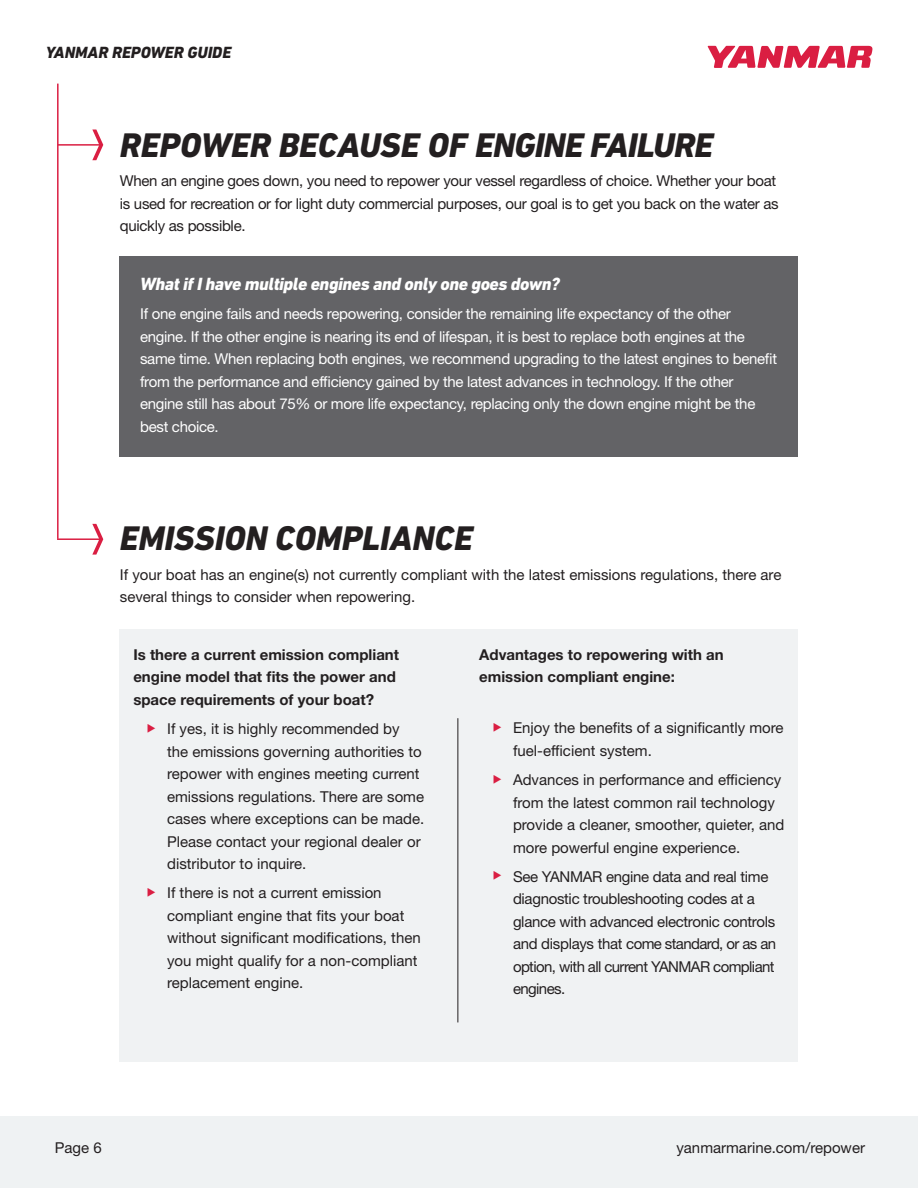
<style>
.page{position:relative;width:918px;height:1188px;background:#fff}
.page>*{position:absolute;margin:0;border:0;box-sizing:border-box;transform-origin:0 0}
.HEADLINE{font:italic 800 34.8px "DIN Next LT Pro";color:#231f20}
.t1{font:italic 800 18px "DIN Next LT Pro";letter-spacing:-.02em;color:#fff}
.t2{font:italic 800 16.5px "DIN Next LT Pro";color:#231f20}
.t3{font:15px/22.5px "Helvetica Neue LT Std";color:#231f20}
.t4{font:15px/22.5px "Helvetica Neue LT Std";letter-spacing:-.02em;color:#fff}
.t5{font:15px/22.5px "Helvetica Neue LT Std";letter-spacing:-.02em;color:#231f20}
.t6{font:700 15px/22.5px "Helvetica Neue LT Std";color:#231f20}
</style>
<div class="page">
<svg style="left:708px;top:46px;width:165px;height:22px"></svg>
<div style="left:0;top:1117px;width:918px;height:71px;background:#eff2f3"></div>
<div style="left:120px;top:629px;width:678px;height:433px;background:#f0f2f3"></div>
<div style="left:120px;top:256px;width:678px;height:200px;background:#636366"></div>
<hr style="left:57px;top:84px;width:2px;height:455px;background:#da1e42">
<hr style="left:57px;top:538px;width:45px;height:2px;background:#da1e42">
<svg style="left:92px;top:130px;width:11px;height:30px"></svg>
<svg style="left:92px;top:524px;width:11px;height:31px"></svg>
<hr style="left:458px;top:718px;width:1px;height:304px;background:#231f20">
<hr style="left:58px;top:144px;width:44px;height:2px;background:#da1e42">
<p class="t2" style="left:46px;top:43px;width:187px">YANMAR REPOWER GUIDE</p>
<p class="HEADLINE" style="left:120px;top:124px;width:595px">REPOWER BECAUSE OF ENGINE FAILURE</p>
<p class="t5" style="left:120px;top:169px;width:660px">When an engine goes down, you need to repower your vessel regardless of choice. Whether your boat is used for recreation or for light duty commercial purposes, our goal is to get you back on the water as quickly as possible.</p>
<p class="t1" style="left:140px;top:273px;width:421px">What if I have multiple engines and only one goes down?</p>
<p class="t4" style="left:140px;top:302px;width:639px">If one engine fails and needs repowering, consider the remaining life expectancy of the other engine. If the other engine is nearing its end of lifespan, it is best to replace both engines at the same time. When replacing both engines, we recommend upgrading to the latest engines to benefit from the performance and efficiency gained by the latest advances in technology. If the other engine still has about 75% or more life expectancy, replacing only the down engine might be the best choice.</p>
<p class="HEADLINE" style="left:120px;top:518px;width:354px">EMISSION COMPLIANCE</p>
<p class="t3" style="left:120px;top:563px;width:663px">If your boat has an engine(s) not currently compliant with the latest emissions regulations, there are several things to consider when repowering.</p>
<p class="t6" style="left:133px;top:643px;width:267px">Is there a current emission compliant engine model that fits the power and space requirements of your boat?</p>
<p class="t3" style="left:167px;top:717px;width:259px;text-indent:-20px"><sup>◆</sup> If yes, it is highly recommended by the emissions governing authorities to repower with engines meeting current emissions regulations. There are some cases where exceptions can be made.<br>Please contact your regional dealer or distributor to inquire.</p>
<p class="t3" style="left:167px;top:882px;width:255px;text-indent:-20px"><sup>◆</sup> If there is not a current emission compliant engine that fits your boat without significant modifications, then you might qualify for a non-compliant replacement engine.</p>
<p class="t6" style="left:479px;top:643px;width:246px">Advantages to repowering with an emission compliant engine:</p>
<p class="t3" style="left:513px;top:717px;width:272px;text-indent:-20px"><sup>◆</sup> Enjoy the benefits of a significantly more fuel-efficient system.</p>
<p class="t3" style="left:513px;top:768px;width:273px;text-indent:-20px"><sup>◆</sup> Advances in performance and efficiency from the latest common rail technology provide a cleaner, smoother, quieter, and more powerful engine experience.</p>
<p class="t5" style="left:513px;top:865px;width:265px;text-indent:-20px"><sup>◆</sup> See YANMAR engine data and real time diagnostic troubleshooting codes at a glance with advanced electronic controls and displays that come standard, or as an option, with all current YANMAR compliant engines.</p>
<p class="t3" style="left:55px;top:1137px;width:48px">Page 6</p>
<p class="t3" style="left:676px;top:1137px;width:190px">yanmarmarine.com/repower</p>
</div>
